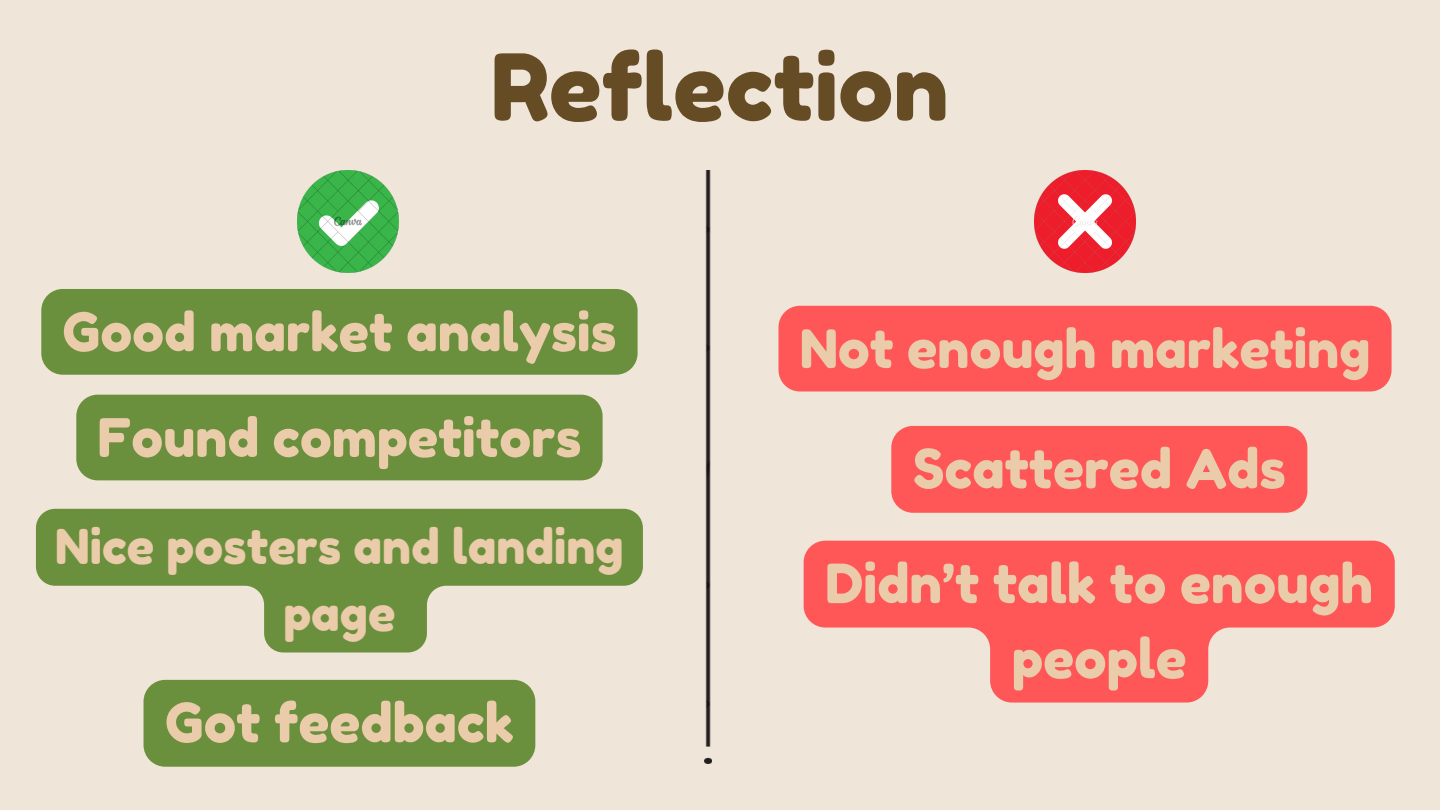
<style>
.page{position:relative;width:1440px;height:810px;background:#efe5d8}
.page>*{position:absolute;margin:0;border:0;box-sizing:border-box;transform-origin:0 0}
.t1{font:92px "Fredoka One";color:#664c25}
.t2{font:54px/75px "Fredoka One";color:#eacbaa;text-align:center}
.t3{font:53px "Fredoka One";color:#eacbaa}
.t4{font:48px/66.8px "Fredoka One";color:#eacbaa;text-align:center}
</style>
<div class="page">
<img style="left:297px;top:171px;width:102px;height:101px">
<img style="left:1034px;top:171px;width:102px;height:101px">
<img style="left:704px;top:171px;width:8px;height:592px">
<svg style="left:36px;top:509px;width:607px;height:144px;fill:#6a903d"></svg>
<div style="left:779px;top:306px;width:613px;height:85px;background:#ff5757"></div>
<div style="left:76px;top:395px;width:527px;height:85px;background:#6a903d"></div>
<div style="left:891px;top:426px;width:416px;height:87px;background:#ff5757;border-radius:22px"></div>
<div style="left:144px;top:680px;width:391px;height:87px;background:#6a903d"></div>
<svg style="left:804px;top:541px;width:591px;height:162px;fill:#ff5757"></svg>
<div style="left:41px;top:289px;width:597px;height:86px;background:#6a903d"></div>
<h1 class="t1" style="left:491px;top:31px;width:460px">Reflection</h1>
<p class="t3" style="left:63px;top:300px;width:555px">Good market analysis</p>
<p class="t3" style="left:98px;top:405px;width:485px">Found competitors</p>
<p class="t4" style="left:55px;top:513px;width:570px">Nice posters and landing page</p>
<p class="t2" style="left:165px;top:685px;width:350px">Got feedback</p>
<p class="t3" style="left:800px;top:317px;width:572px">Not enough marketing</p>
<p class="t2" style="left:913px;top:431px;width:374px">Scattered Ads</p>
<p class="t2" style="left:825px;top:546px;width:549px">Didn’t talk to enough people</p>
</div>
